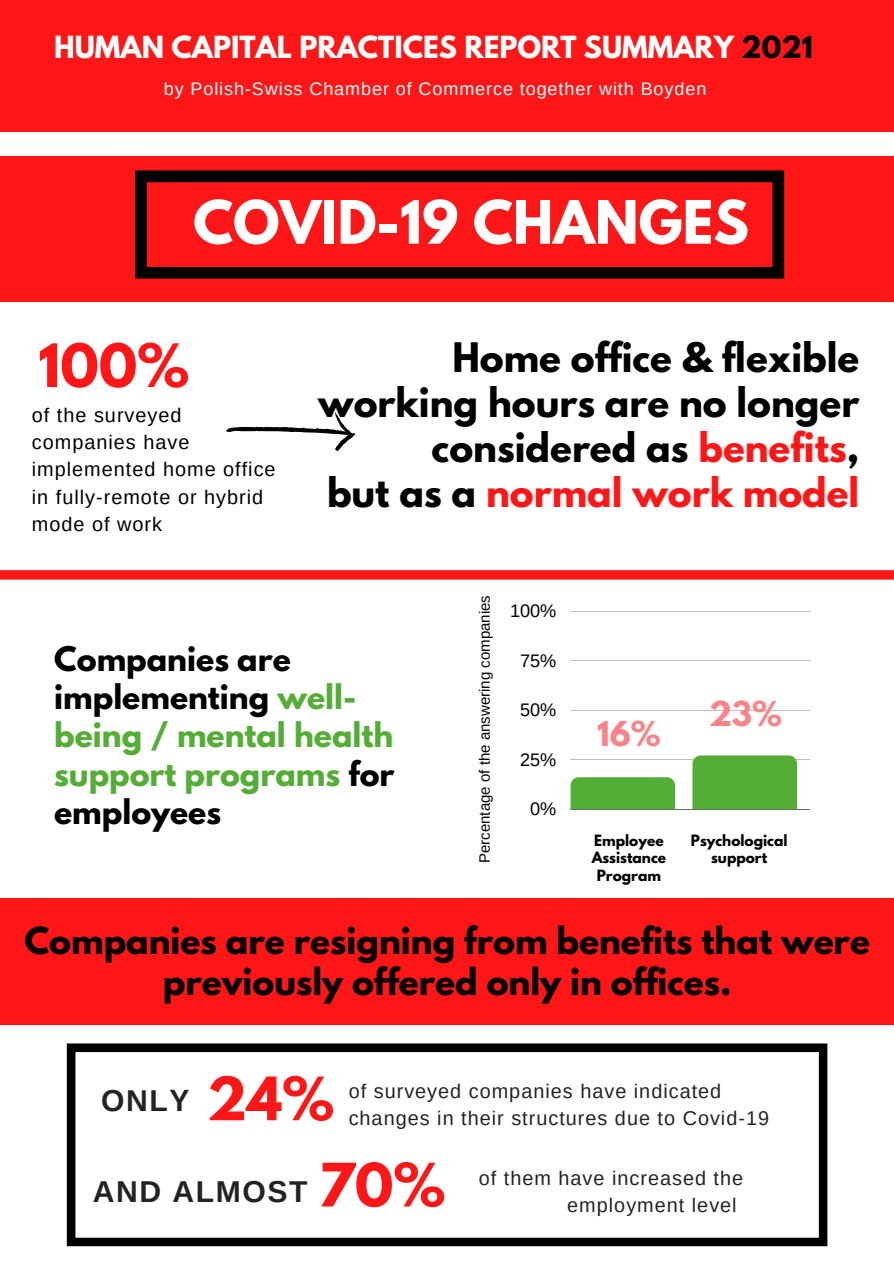
<style>
.page{position:relative;width:894px;height:1264px;background:#fff}
.page>*{position:absolute;margin:0;border:0;box-sizing:border-box;transform-origin:0 0}
.t1{font:700 52.95px "League Spartan";color:#fff}
.t2{font:700 52.95px "League Spartan";color:#ff1616}
.t3{font:700 36px/45px "League Spartan";color:#000;text-align:right}
.t4{font:700 36px "League Spartan";color:#ff1616}
.t5{font:700 33px/41.7px "League Spartan";color:#000;text-align:center}
.t6{font:700 30.45px "League Spartan";color:#fb8387}
.t7{font:700 30.15px "Arimo";letter-spacing:.05em;color:#232321}
.t8{font:700 30px/38.2px "League Spartan";color:#54ad35}
.t9{font:700 27px "League Spartan";color:#fff}
.t10{font:19.8px "Arimo";letter-spacing:.05em;color:#232321}
.t11{font:19.8px/27px "Arimo";letter-spacing:.05em;color:#000}
.t12{font:18.15px "Arimo";color:#000}
.t13{font:18px "Arimo";letter-spacing:.05em;color:#fff}
.t14{font:15px "Arimo";color:#000}
.t15{font:700 13.8px/17.4px "League Spartan";color:#000;text-align:center}
.s1{color:#000}
.s2{color:#ff1616}
</style>
<div class="page">
<div style="left:0;top:0;width:893px;height:132px;background:#ff1616"></div>
<div style="left:0;top:156px;width:893px;height:145px;background:#ff1616"></div>
<svg style="left:135px;top:170px;width:649px;height:108px"></svg>
<svg style="left:226px;top:412px;width:130px;height:39px"></svg>
<div style="left:0;top:898px;width:893px;height:126px;background:#ff1616"></div>
<svg style="left:0;top:570px;width:893px;height:9px;background:#ff1919"></svg>
<hr style="left:570px;top:611px;width:323px;height:1px;background:#000">
<hr style="left:570px;top:660px;width:323px;height:1px;background:#000">
<hr style="left:570px;top:710px;width:323px;height:1px;background:#000">
<hr style="left:570px;top:759px;width:323px;height:1px;background:#000">
<hr style="left:570px;top:808px;width:323px;height:1px;background:#000">
<div style="left:570px;top:777px;width:105px;height:32px;background:#54ad35"></div>
<div style="left:692px;top:755px;width:104px;height:54px;background:#54ad35"></div>
<div style="left:809px;top:586px;width:84px;height:253px;background:#fff"></div>
<svg style="left:67px;top:1043px;width:760px;height:203px"></svg>
<p class="t9" style="left:54px;top:34px;width:760px">HUMAN CAPITAL PRACTICES REPORT SUMMARY <span class="s1">2021</span></p>
<p class="t13" style="left:164px;top:79px;width:544px">by Polish-Swiss Chamber of Commerce together with Boyden</p>
<p class="t1" style="left:193px;top:196px;width:557px">COVID-19 CHANGES</p>
<p class="t2" style="left:38px;top:339px;width:152px">100%</p>
<p class="t11" style="left:32px;top:402px;width:245px">of the surveyed companies have implemented home office in fully-remote or hybrid mode of work</p>
<p class="t3" style="left:318px;top:339px;width:542px">Home office &amp; flexible working hours are no longer considered as <span class="s2">benefits</span>,</p>
<p class="t4" style="left:327px;top:474px;width:533px"><span class="s1">but as a</span> normal work model</p>
<p class="t8" style="left:54px;top:643px;width:342px"><span class="s1">Companies are implementing</span> well&shy;being / mental health support programs <span class="s1">for employees</span></p>
<p class="t14" style="left:476px;top:863px;width:269px;rotate:-90deg">Percentage of the answering companies</p>
<p class="t12" style="left:510px;top:600px;width:48px">100%</p>
<p class="t12" style="left:520px;top:650px;width:38px">75%</p>
<p class="t12" style="left:520px;top:699px;width:38px">50%</p>
<p class="t12" style="left:520px;top:749px;width:38px">25%</p>
<p class="t12" style="left:530px;top:798px;width:28px">0%</p>
<p class="t6" style="left:597px;top:718px;width:65px">16%</p>
<p class="t6" style="left:708px;top:698px;width:74px">23%</p>
<p class="t15" style="left:591px;top:833px;width:76px">Employee<br>Assistance<br>Program</p>
<p class="t15" style="left:690px;top:833px;width:98px">Psychological support</p>
<p class="t5" style="left:24px;top:923px;width:846px">Companies are resigning from benefits that were previously offered only in offices.</p>
<p class="t7" style="left:101px;top:1083px;width:90px">ONLY</p>
<p class="t2" style="left:207px;top:1072px;width:129px">24%</p>
<p class="t10" style="left:348px;top:1080px;width:374px">of surveyed companies have indicated</p>
<p class="t10" style="left:348px;top:1107px;width:422px">changes in their structures due to Covid-19</p>
<p class="t7" style="left:93px;top:1174px;width:216px">AND ALMOST</p>
<p class="t2" style="left:318px;top:1158px;width:128px">70%</p>
<p class="t10" style="left:478px;top:1167px;width:266px">of them have increased the</p>
<p class="t10" style="left:567px;top:1194px;width:171px">employment level</p>
</div>
